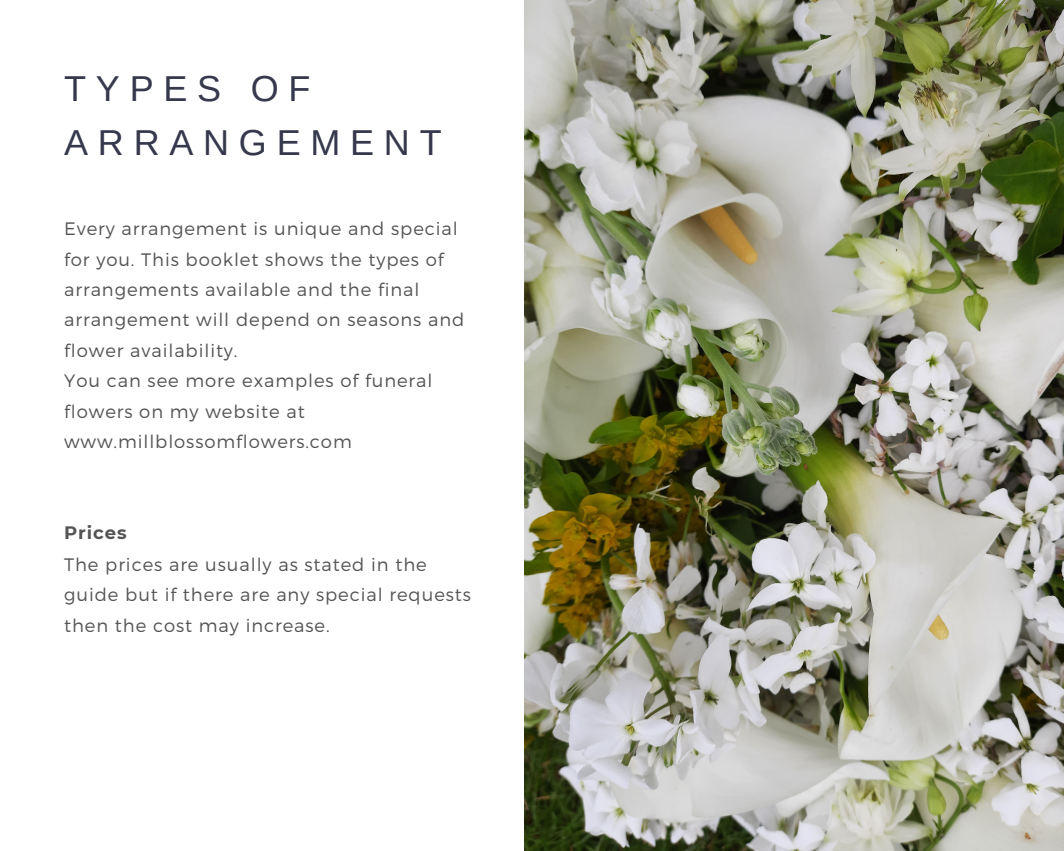
<style>
.page{position:relative;width:1064px;height:851px;background:#fff}
.page>*{position:absolute;margin:0;border:0;box-sizing:border-box;transform-origin:0 0}
.t1{font:36px/53.7px "Arimo";letter-spacing:.27em;color:#36384c}
.t2{font:300 18px/30.3px "Montserrat";letter-spacing:.05em;color:#545454}
.t3{font:700 18px "Montserrat";letter-spacing:.05em;color:#545454}
</style>
<div class="page">
<img style="left:524px;top:0;width:539px;height:850px">
<p class="t1" style="left:64px;top:62px;width:379px">TYPES OF<br>ARRANGEMENT</p>
<h1 class="t2" style="left:64px;top:213px;width:401px">Every arrangement is unique and special for you. This booklet shows the types of arrangements available and the final arrangement will depend on seasons and flower availability.</h1>
<p class="t2" style="left:64px;top:365px;width:370px">You can see more examples of funeral flowers on my website at www.millblossomflowers.com</p>
<p class="t3" style="left:64px;top:521px;width:64px">Prices</p>
<p class="t2" style="left:64px;top:548px;width:408px">The prices are usually as stated in the guide but if there are any special requests then the cost may increase.</p>
</div>
